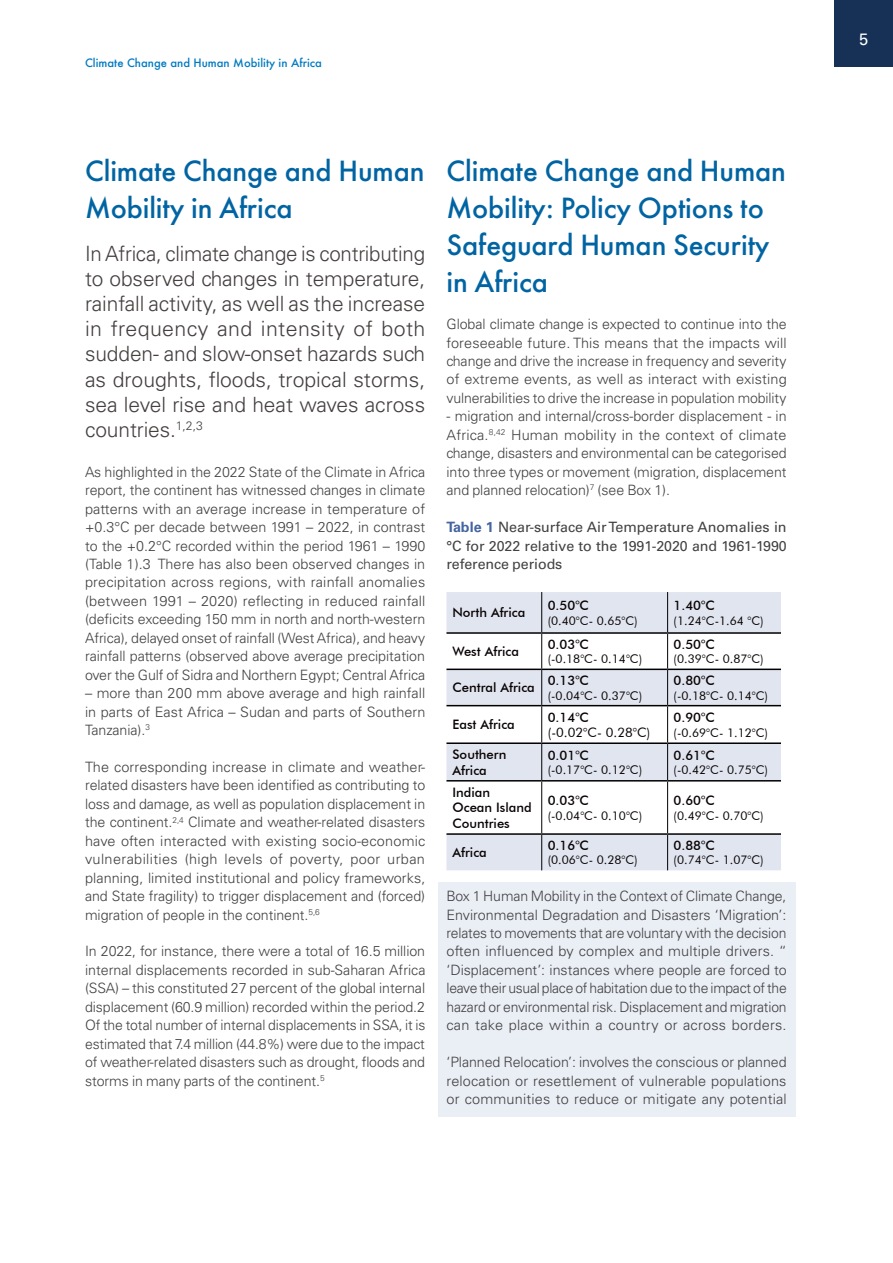
<style>
.page{position:relative;width:893px;height:1263px;background:#fff}
.page>*{position:absolute;margin:0;border:0;box-sizing:border-box;transform-origin:0 0}
.t1{font:500 27px/36.9px "Futura";letter-spacing:-.005em;color:#0064a3}
.t2{font:300 21px/25.2px "Univers LT Std";letter-spacing:-.005em;color:#453f3f;text-align:justify}
.t3{font:16.5px "Univers LT Std";color:#fff}
.t4{font:300 14.25px/18.5px "Univers LT Std";letter-spacing:-.005em;color:#414042;text-align:justify}
.t5{font:14.25px/18.5px "Univers LT Std";letter-spacing:-.005em;color:#414042;text-align:justify}
.t6{font:500 13.05px/15.6px "Futura BT";color:#090304}
.t7{font:13.05px "Futura BT";color:#090304}
.t8{font:12px "Futura BT";color:#090304}
.t9{font:500 11.25px "Futura";color:#007ac2}
.s1{font-weight:700;color:#4465a0}
</style>
<div class="page">
<div style="left:834px;top:0;width:59px;height:66px;background:#163155"></div>
<div style="left:438px;top:882px;width:357px;height:234px;background:#eaeef5"></div>
<svg style="left:446px;top:592px;width:335px;height:278px;fill:#e0e5ef"></svg>
<hr style="left:541px;top:592px;width:1px;height:40px;background:#000">
<hr style="left:667px;top:592px;width:1px;height:40px;background:#000">
<hr style="left:541px;top:634px;width:1px;height:34px;background:#000">
<hr style="left:667px;top:634px;width:1px;height:34px;background:#000">
<hr style="left:541px;top:670px;width:1px;height:35px;background:#000">
<hr style="left:667px;top:670px;width:1px;height:35px;background:#000">
<hr style="left:541px;top:706px;width:1px;height:36px;background:#000">
<hr style="left:667px;top:706px;width:1px;height:36px;background:#000">
<hr style="left:541px;top:744px;width:1px;height:36px;background:#000">
<hr style="left:667px;top:744px;width:1px;height:36px;background:#000">
<hr style="left:541px;top:781px;width:1px;height:52px;background:#000">
<hr style="left:667px;top:781px;width:1px;height:52px;background:#000">
<hr style="left:541px;top:835px;width:1px;height:35px;background:#000">
<hr style="left:667px;top:835px;width:1px;height:35px;background:#000">
<hr style="left:446px;top:632px;width:96px;height:2px;background:#000">
<hr style="left:542px;top:632px;width:126px;height:2px;background:#000">
<hr style="left:668px;top:632px;width:113px;height:2px;background:#000">
<hr style="left:446px;top:668px;width:96px;height:2px;background:#000">
<hr style="left:542px;top:668px;width:126px;height:2px;background:#000">
<hr style="left:668px;top:668px;width:113px;height:2px;background:#000">
<hr style="left:446px;top:705px;width:96px;height:1px;background:#000">
<hr style="left:542px;top:705px;width:126px;height:1px;background:#000">
<hr style="left:668px;top:705px;width:113px;height:1px;background:#000">
<hr style="left:446px;top:742px;width:96px;height:2px;background:#000">
<hr style="left:542px;top:742px;width:126px;height:2px;background:#000">
<hr style="left:668px;top:742px;width:113px;height:2px;background:#000">
<hr style="left:446px;top:780px;width:96px;height:1px;background:#000">
<hr style="left:542px;top:780px;width:126px;height:1px;background:#000">
<hr style="left:668px;top:780px;width:113px;height:1px;background:#000">
<hr style="left:446px;top:833px;width:96px;height:2px;background:#000">
<hr style="left:542px;top:833px;width:126px;height:2px;background:#000">
<hr style="left:668px;top:833px;width:113px;height:2px;background:#000">
<p class="t9" style="left:85px;top:55px;width:238px">Climate Change and Human Mobility in Africa</p>
<h1 class="t1" style="left:85px;top:153px;width:341px">Climate Change and Human<br>Mobility in Africa</h1>
<p class="t2" style="left:85px;top:241px;width:342px">In Africa, climate change is contributing to observed changes in temperature, rainfall activity, as well as the increase in frequency and intensity of both sudden- and slow-onset hazards such as droughts, floods, tropical storms, sea level rise and heat waves across countries.<sup>1,2,3</sup></p>
<p class="t4" style="left:85px;top:462px;width:342px">As highlighted in the 2022 State of the Climate in Africa report, the continent has witnessed changes in climate patterns with an average increase in temperature of +0.3°C per decade between 1991 – 2022, in contrast to the +0.2°C recorded within the period 1961 – 1990 (Table 1).3 There has also been observed changes in precipitation across regions, with rainfall anomalies (between 1991 – 2020) reflecting in reduced rainfall (deficits exceeding 150 mm in north and north-western Africa), delayed onset of rainfall (West Africa), and heavy rainfall patterns (observed above average precipitation over the Gulf of Sidra and Northern Egypt; Central Africa</p>
<p class="t4" style="left:85px;top:684px;width:342px">– more than 200 mm above average and high rainfall in parts of East Africa – Sudan and parts of Southern Tanzania).<sup>3</sup></p>
<p class="t4" style="left:85px;top:758px;width:342px">The corresponding increase in climate and weather&shy;related disasters have been identified as contributing to loss and damage, as well as population displacement in the continent.<sup>2,4</sup> Climate and weather-related disasters have often interacted with existing socio-economic vulnerabilities (high levels of poverty, poor urban planning, limited institutional and policy frameworks, and State fragility) to trigger displacement and (forced) migration of people in the continent.<sup>5,6</sup></p>
<p class="t4" style="left:85px;top:942px;width:342px">In 2022, for instance, there were a total of 16.5 million internal displacements recorded in sub-Saharan Africa (SSA) – this constituted 27 percent of the global internal displacement (60.9 million) recorded within the period.2<br>Of the total number of internal displacements in SSA, it is estimated that 7.4 million (44.8%) were due to the impact of weather-related disasters such as drought, floods and storms in many parts of the continent.<sup>5</sup></p>
<h1 class="t1" style="left:446px;top:153px;width:341px">Climate Change and Human<br>Mobility: Policy Options to<br>Safeguard Human Security in Africa</h1>
<p class="t4" style="left:446px;top:315px;width:342px">Global climate change is expected to continue into the foreseeable future. This means that the impacts will change and drive the increase in frequency and severity of extreme events, as well as interact with existing vulnerabilities to drive the increase in population mobility</p>
<p class="t4" style="left:446px;top:407px;width:342px">- migration and internal/cross-border displacement - in Africa.<sup>8,42</sup> Human mobility in the context of climate change, disasters and environmental can be categorised into three types or movement (migration, displacement and planned relocation)<sup>7</sup> (see Box 1).</p>
<p class="t5" style="left:446px;top:518px;width:342px"><span class="s1">Table 1</span> Near-surface Air Temperature Anomalies in °C for 2022 relative to the 1991-2020 and 1961-1990 reference periods</p>
<p class="t6" style="left:452px;top:605px;width:74px">North Africa</p>
<p class="t6" style="left:548px;top:598px;width:43px">0.50°C</p>
<p class="t8" style="left:548px;top:613px;width:91px">(0.40°C- 0.65°C)</p>
<p class="t6" style="left:674px;top:598px;width:43px">1.40°C</p>
<p class="t8" style="left:674px;top:613px;width:91px">(1.24°C-1.64 °C)</p>
<p class="t6" style="left:452px;top:644px;width:68px">West Africa</p>
<p class="t6" style="left:452px;top:680px;width:84px">Central Africa</p>
<p class="t6" style="left:452px;top:717px;width:64px">East Africa</p>
<p class="t6" style="left:548px;top:636px;width:43px">0.03°C</p>
<p class="t8" style="left:548px;top:652px;width:96px">(-0.18°C- 0.14°C)</p>
<p class="t6" style="left:548px;top:673px;width:43px">0.13°C</p>
<p class="t8" style="left:548px;top:688px;width:96px">(-0.04°C- 0.37°C)</p>
<p class="t6" style="left:548px;top:709px;width:43px">0.14°C</p>
<p class="t7" style="left:548px;top:725px;width:104px">(-0.02°C- 0.28°C)</p>
<p class="t6" style="left:452px;top:747px;width:55px">Southern<br>Africa</p>
<p class="t6" style="left:548px;top:747px;width:43px">0.01°C</p>
<p class="t8" style="left:548px;top:763px;width:96px">(-0.17°C- 0.12°C)</p>
<p class="t6" style="left:452px;top:784px;width:81px">Indian<br>Ocean Island<br>Countries</p>
<p class="t6" style="left:548px;top:793px;width:43px">0.03°C</p>
<p class="t8" style="left:548px;top:808px;width:96px">(-0.04°C- 0.10°C)</p>
<p class="t6" style="left:674px;top:636px;width:43px">0.50°C</p>
<p class="t8" style="left:674px;top:652px;width:91px">(0.39°C- 0.87°C)</p>
<p class="t6" style="left:674px;top:673px;width:43px">0.80°C</p>
<p class="t8" style="left:674px;top:688px;width:96px">(-0.18°C- 0.14°C)</p>
<p class="t6" style="left:674px;top:710px;width:43px">0.90°C</p>
<p class="t8" style="left:674px;top:725px;width:96px">(-0.69°C- 1.12°C)</p>
<p class="t6" style="left:674px;top:747px;width:43px">0.61°C</p>
<p class="t8" style="left:674px;top:763px;width:96px">(-0.42°C- 0.75°C)</p>
<p class="t6" style="left:674px;top:793px;width:43px">0.60°C</p>
<p class="t8" style="left:674px;top:808px;width:91px">(0.49°C- 0.70°C)</p>
<p class="t6" style="left:548px;top:837px;width:43px">0.16°C</p>
<p class="t8" style="left:548px;top:853px;width:91px">(0.06°C- 0.28°C)</p>
<p class="t6" style="left:674px;top:837px;width:43px">0.88°C</p>
<p class="t8" style="left:674px;top:853px;width:91px">(0.74°C- 1.07°C)</p>
<p class="t4" style="left:446px;top:887px;width:342px">Box 1 Human Mobility in the Context of Climate Change, Environmental Degradation and Disasters ‘Migration’: relates to movements that are voluntary with the decision often influenced by complex and multiple drivers. “ ‘Displacement’: instances where people are forced to leave their usual place of habitation due to the impact of the hazard or environmental risk. Displacement and migration can take place within a country or across borders.</p>
<p class="t4" style="left:446px;top:1053px;width:342px">‘Planned Relocation’: involves the conscious or planned relocation or resettlement of vulnerable populations or communities to reduce or mitigate any potential</p>
<p class="t6" style="left:452px;top:845px;width:36px">Africa</p>
<p class="t3" style="left:859px;top:29px;width:11px">5</p>
</div>
